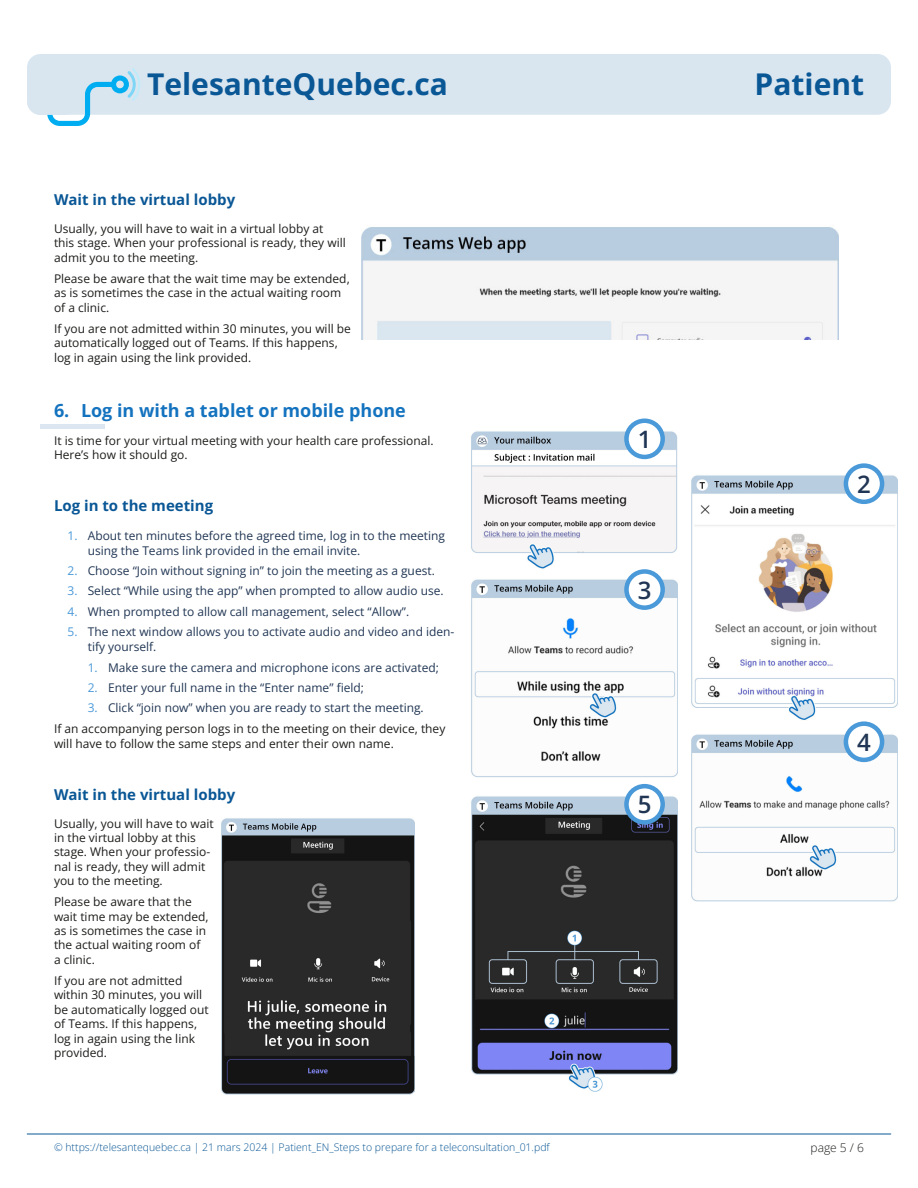
<style>
.page{position:relative;width:918px;height:1188px;background:#fff}
.page>*{position:absolute;margin:0;border:0;box-sizing:border-box;transform-origin:0 0}
.t1{font:700 30px "Open Sans";color:#0a5796}
.t2{font:600 24px "Open Sans";color:#213654}
.Step_Titre{font:700 18px "Open Sans";color:#1473bf}
.p_-_intertitre{font:700 15px "Open Sans";color:#0a5796}
.t3{font:12px/14.4px "Open Sans";color:#1d1d1b}
.t4{font:12px/15px "Open Sans";color:#213654}
.t5{font:300 12px "Open Sans";color:#1d1d1b}
.t6{font:300 10.5px "Open Sans";color:#0a5796}
.s1{color:#4a99d9}
</style>
<div class="page">
<hr style="left:27px;top:1134px;width:864px;height:1px;background:#0a5796">
<div style="left:27px;top:54px;width:864px;height:61px;background:#d9e6f0;border-radius:14px"></div>
<svg style="left:47px;top:68px;width:93px;height:58px"></svg>
<div style="left:27px;top:61px;width:51px;height:54px;background:#d9e6f0;border-radius:14px"></div>
<hr style="left:40px;top:425px;width:65px;height:4px;background:#dbe6f0">
<img style="left:471px;top:431px;width:206px;height:138px">
<img style="left:691px;top:474px;width:207px;height:246px">
<img style="left:471px;top:579px;width:206px;height:198px">
<img style="left:691px;top:734px;width:207px;height:167px">
<svg style="left:626px;top:421px;width:37px;height:36px"></svg>
<div style="left:624px;top:419px;width:41px;height:40px;border:4px solid #4a99d9;border-radius:50%"></div>
<svg style="left:846px;top:466px;width:36px;height:36px"></svg>
<div style="left:844px;top:463px;width:40px;height:41px;border:4px solid #4a99d9;border-radius:50%"></div>
<svg style="left:846px;top:724px;width:36px;height:36px"></svg>
<div style="left:844px;top:721px;width:40px;height:41px;border:4px solid #4a99d9;border-radius:50%"></div>
<svg style="left:626px;top:571px;width:37px;height:37px"></svg>
<div style="left:624px;top:569px;width:41px;height:41px;border:4px solid #4a99d9;border-radius:50%"></div>
<img style="left:471px;top:796px;width:206px;height:296px">
<img style="left:221px;top:818px;width:193px;height:277px">
<svg style="left:626px;top:786px;width:37px;height:36px"></svg>
<div style="left:624px;top:784px;width:41px;height:41px;border:4px solid #4a99d9;border-radius:50%"></div>
<img style="left:362px;top:227px;width:476px;height:112px">
<h1 class="t1" style="left:147px;top:64px;width:303px">TelesanteQuebec.ca</h1>
<h1 class="t1" style="left:755px;top:64px;width:111px">Patient</h1>
<p class="p_-_intertitre" style="left:54px;top:189px;width:183px">Wait in the virtual lobby</p>
<p class="t3" style="left:54px;top:221px;width:293px">Usually, you will have to wait in a virtual lobby at this stage. When your professional is ready, they will admit you to the meeting.</p>
<p class="t3" style="left:54px;top:271px;width:297px">Please be aware that the wait time may be extended, as is sometimes the case in the actual waiting room of a clinic.</p>
<p class="t3" style="left:54px;top:321px;width:298px">If you are not admitted within 30 minutes, you will be automatically logged out of Teams. If this happens, log in again using the link provided.</p>
<p class="Step_Titre" style="left:54px;top:398px;width:353px">6. Log in with a tablet or mobile phone</p>
<p class="t3" style="left:54px;top:433px;width:381px">It is time for your virtual meeting with your health care professional.<br>Here’s how it should go.</p>
<p class="p_-_intertitre" style="left:54px;top:495px;width:161px">Log in to the meeting</p>
<p class="t4" style="left:88px;top:527px;width:359px;text-indent:-20px"><span class="s1">1.</span> About ten minutes before the agreed time, log in to the meeting using the Teams link provided in the email invite.</p>
<p class="t4" style="left:68px;top:563px;width:369px"><span class="s1">2.</span> Choose “Join without signing in” to join the meeting as a guest.</p>
<p class="t4" style="left:68px;top:583px;width:378px"><span class="s1">3.</span> Select “While using the app” when prompted to allow audio use.</p>
<p class="t4" style="left:68px;top:604px;width:343px"><span class="s1">4.</span> When prompted to allow call management, select “Allow”.</p>
<p class="t4" style="left:88px;top:624px;width:368px;text-indent:-20px"><span class="s1">5.</span> The next window allows you to activate audio and video and iden&shy;tify yourself.</p>
<p class="t4" style="left:88px;top:659px;width:353px"><span class="s1">1.</span> Make sure the camera and microphone icons are activated;</p>
<p class="t4" style="left:88px;top:680px;width:278px"><span class="s1">2.</span> Enter your full name in the “Enter name” field;</p>
<p class="t4" style="left:88px;top:700px;width:337px"><span class="s1">3.</span> Click “join now” when you are ready to start the meeting.</p>
<p class="t3" style="left:54px;top:722px;width:393px">If an accompanying person logs in to the meeting on their device, they will have to follow the same steps and enter their own name.</p>
<p class="p_-_intertitre" style="left:54px;top:784px;width:183px">Wait in the virtual lobby</p>
<p class="t3" style="left:54px;top:816px;width:161px">Usually, you will have to wait in the virtual lobby at this stage. When your professio&shy;nal is ready, they will admit you to the meeting.</p>
<p class="t3" style="left:54px;top:894px;width:156px">Please be aware that the wait time may be extended, as is sometimes the case in the actual waiting room of a clinic.</p>
<p class="t3" style="left:54px;top:973px;width:156px">If you are not admitted within 30 minutes, you will be automatically logged out of Teams. If this happens, log in again using the link provided.</p>
<p class="t2" style="left:638px;top:423px;width:15px">1</p>
<p class="t2" style="left:638px;top:573px;width:15px">3</p>
<p class="t2" style="left:638px;top:788px;width:15px">5</p>
<p class="t2" style="left:857px;top:468px;width:15px">2</p>
<p class="t2" style="left:857px;top:726px;width:15px">4</p>
<p class="t6" style="left:54px;top:1140px;width:497px">© https://telesantequebec.ca | 21 mars 2024 | Patient_EN_Steps to prepare for a teleconsultation_01.pdf</p>
<p class="t5" style="left:811px;top:1140px;width:55px">page 5 / 6</p>
</div>
